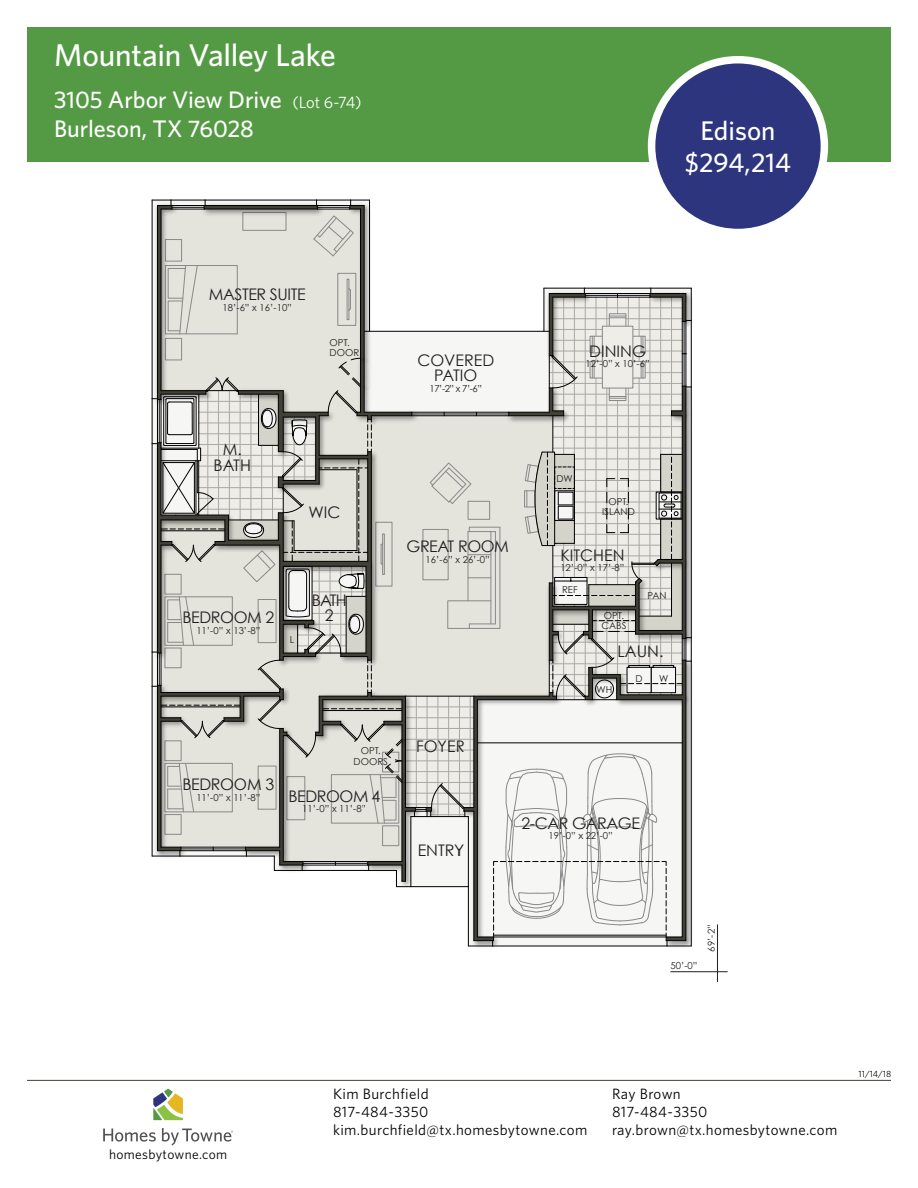
<style>
.page{position:relative;width:918px;height:1188px;background:#fff}
.page>*{position:absolute;margin:0;border:0;box-sizing:border-box;transform-origin:0 0}
.t1{font:500 31.5px "Whitney";letter-spacing:-.005em;color:#fff}
.t2{font:500 27px/32.4px "Whitney";color:#fff;text-align:center}
.t3{font:500 24px/28.8px "Whitney";letter-spacing:-.005em;color:#fff}
.t4{font:16.05px/15.5px "Century Gothic";letter-spacing:-.025em;color:#221f20;text-align:center}
.t5{font:16.05px/15.5px "Century Gothic";color:#221f20;text-align:center}
.t6{font:15px/18px "Whitney";letter-spacing:.025em;color:#000}
.t7{font:13.5px "Whitney";letter-spacing:.025em;color:#000}
.t8{font:9.6px/10.1px "Century Gothic";color:#221f20;text-align:center}
.t9{font:9px "Whitney";color:#000}
.s1{font-weight:400;font-size:16.5px}
</style>
<div class="page">
<div style="left:27px;top:27px;width:864px;height:135px;background:#549a44"></div>
<hr style="left:27px;top:1080px;width:864px;height:1px;background:#404236">
<svg style="left:153px;top:1089px;width:30px;height:31px"></svg>
<svg style="left:103px;top:1129px;width:53px;height:13px"></svg>
<svg style="left:162px;top:1128px;width:71px;height:17px"></svg>
<hr style="left:670px;top:971px;width:58px;height:1px;background:#221f20">
<hr style="left:717px;top:924px;width:1px;height:58px;background:#221f20">
<svg style="left:152px;top:200px;width:540px;height:747px"></svg>
<hr style="left:544px;top:288px;width:1px;height:43px;background:#000">
<hr style="left:369px;top:200px;width:1px;height:131px;background:#000">
<div style="left:652px;top:60px;width:172px;height:173px;background:#2d357e;border-radius:50%"></div>
<div style="left:648px;top:56px;width:180px;height:180px;border:8px solid #fff;border-radius:50%"></div>
<h1 class="t1" style="left:54px;top:34px;width:283px">Mountain Valley Lake</h1>
<h3 class="t3" style="left:54px;top:85px;width:309px">3105 Arbor View Drive <span class="s1">(Lot 6-74)<br></span>Burleson, TX 76028</h3>
<h2 class="t2" style="left:685px;top:114px;width:108px">Edison $294,214</h2>
<h3 class="t4" style="left:209px;top:286px;width:98px">MASTER SUITE</h3>
<p class="t8" style="left:222px;top:302px;width:71px">18’-6” x 16’-10”</p>
<p class="t8" style="left:330px;top:337px;width:31px;text-align:left">OPT.<br>DOOR</p>
<h3 class="t5" style="left:417px;top:352px;width:78px">COVERED<br>PATIO</h3>
<p class="t8" style="left:430px;top:383px;width:54px">17’-2” x 7’-6”</p>
<h3 class="t4" style="left:589px;top:343px;width:58px">DINING</h3>
<p class="t8" style="left:586px;top:359px;width:66px">12’-0” x 10’-6”</p>
<h3 class="t4" style="left:214px;top:442px;width:39px">M.<br>BATH</h3>
<h3 class="t4" style="left:309px;top:504px;width:33px">WIC</h3>
<h3 class="t4" style="left:182px;top:609px;width:93px">BEDROOM 2</h3>
<p class="t8" style="left:196px;top:625px;width:66px">11’-0” x 13’-8”</p>
<p class="t8" style="left:290px;top:634px;width:6px">L</p>
<h3 class="t4" style="left:312px;top:592px;width:37px">BATH<br>2</h3>
<p class="t8" style="left:354px;top:746px;width:36px">OPT.<br>DOORS</p>
<h3 class="t4" style="left:182px;top:777px;width:93px">BEDROOM 3</h3>
<p class="t8" style="left:196px;top:792px;width:66px">11’-0” x 11’-8”</p>
<h3 class="t4" style="left:288px;top:788px;width:93px">BEDROOM 4</h3>
<p class="t8" style="left:302px;top:804px;width:66px">11’-0” x 11’-8”</p>
<h3 class="t4" style="left:406px;top:538px;width:104px">GREAT ROOM</h3>
<p class="t8" style="left:426px;top:554px;width:66px">16’-6” x 26’-0”</p>
<h3 class="t4" style="left:416px;top:738px;width:51px">FOYER</h3>
<p class="t8" style="left:556px;top:474px;width:18px">DW</p>
<p class="t8" style="left:602px;top:496px;width:34px">OPT.<br>ISLAND</p>
<h3 class="t5" style="left:560px;top:547px;width:66px">KITCHEN</h3>
<p class="t8" style="left:560px;top:563px;width:66px">12’-0” x 17’-8”</p>
<p class="t8" style="left:562px;top:585px;width:17px">REF</p>
<p class="t8" style="left:601px;top:610px;width:27px;text-align:left">OPT.<br>CABS</p>
<p class="t8" style="left:647px;top:590px;width:21px">PAN</p>
<h3 class="t4" style="left:618px;top:643px;width:47px">LAUN.</h3>
<p class="t8" style="left:597px;top:684px;width:17px">WH</p>
<p class="t8" style="left:635px;top:673px;width:9px">D</p>
<p class="t8" style="left:659px;top:673px;width:11px">W</p>
<h3 class="t4" style="left:418px;top:843px;width:48px">ENTRY</h3>
<h3 class="t4" style="left:522px;top:815px;width:120px">2-CAR GARAGE</h3>
<p class="t8" style="left:549px;top:831px;width:66px">19’-0” x 22’-0”</p>
<p class="t8" style="left:670px;top:960px;width:29px">50’-0”</p>
<p class="t8" style="left:706px;top:952px;width:29px;rotate:-90deg">69’-2”</p>
<h3 class="t7" style="left:109px;top:1145px;width:120px">homesbytowne.com</h3>
<h3 class="t6" style="left:333px;top:1085px;width:256px">Kim Burchfield<br>817-484-3350 kim.burchfield@tx.homesbytowne.com</h3>
<h3 class="t6" style="left:612px;top:1085px;width:227px">Ray Brown<br>817-484-3350 ray.brown@tx.homesbytowne.com</h3>
<p class="t9" style="left:859px;top:1068px;width:34px">11/14/18</p>
</div>
